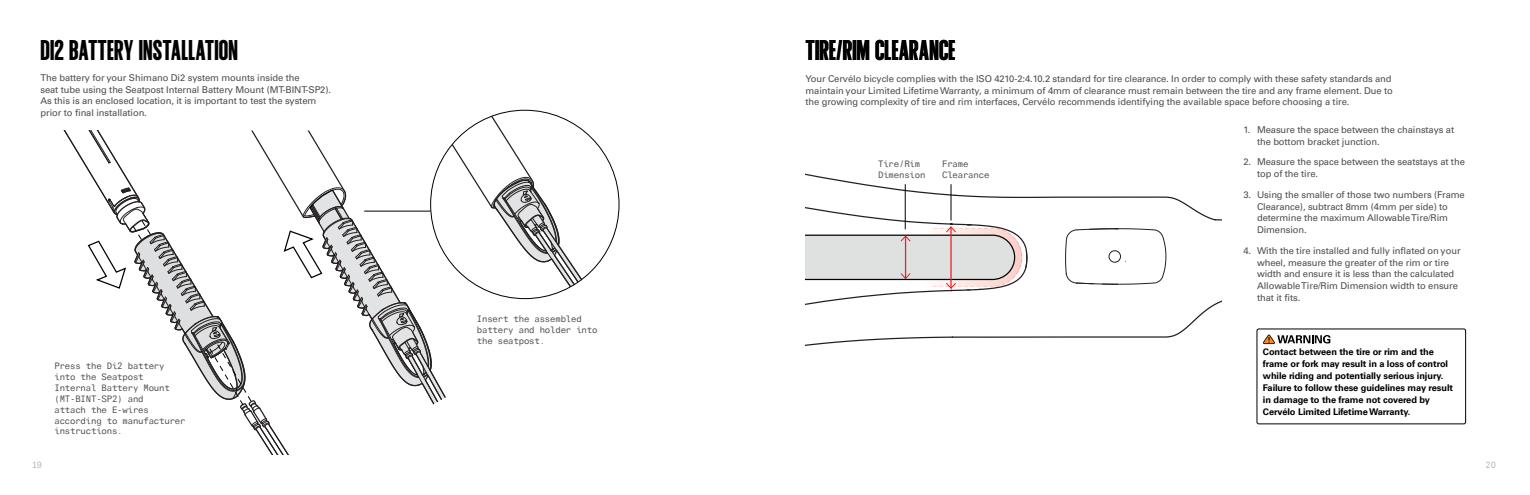
<style>
.page{position:relative;width:1530px;height:495px;background:#fff}
.page>*{position:absolute;margin:0;border:0;box-sizing:border-box;transform-origin:0 0}
.t1{font:25px "Cervelo Gothic No.2";letter-spacing:.005em;color:#000}
.t2{font:9.38px/11.8px "Univers LTCYR 55 Roman";letter-spacing:-.01em;color:#4d4d4f}
.t3{font:700 9.25px/11.9px "Univers LTCYR 65";letter-spacing:-.01em;color:#000}
.t4{font:9px/10.9px "Linotype Univers Typewrtr";letter-spacing:-.02em;color:#4d4d4f}
.t5{font:8.75px "Linotype Univers Typewrtr";color:#b1b4b6}
</style>
<div class="page">
<svg style="left:63px;top:110px;width:528px;height:344px"></svg>
<svg style="left:1028px;top:196px;width:193px;height:25px"></svg>
<svg style="left:806px;top:173px;width:222px;height:51px"></svg>
<hr style="left:365px;top:211px;width:65px;height:1px;background:#000">
<svg style="left:1263px;top:335px;width:67px;height:9px"></svg>
<div style="left:1257px;top:329px;width:209px;height:95px;border:1px solid #000;border-radius:2px"></div>
<svg style="left:806px;top:224px;width:415px;height:122px"></svg>
<hr style="left:905px;top:184px;width:1px;height:45px;background:#000">
<hr style="left:951px;top:184px;width:1px;height:36px;background:#000">
<h1 class="t1" style="left:41px;top:35px;width:199px">DI2 BATTERY INSTALLATION</h1>
<p class="t2" style="left:41px;top:71px;width:292px">The battery for your Shimano Di2 system mounts inside the<br>seat tube using the Seatpost Internal Battery Mount (MT-BINT-SP2).<br>As this is an enclosed location, it is important to test the system prior to final installation.</p>
<p class="t4" style="left:54px;top:360px;width:133px">Press the Di2 battery into the Seatpost<br>Internal Battery Mount (MT-BINT-SP2) and<br>attach the E-wires according to manufacturer instructions.</p>
<p class="t4" style="left:477px;top:313px;width:122px">Insert the assembled battery and holder into the seatpost.</p>
<h1 class="t1" style="left:806px;top:35px;width:152px">TIRE/RIM CLEARANCE</h1>
<p class="t2" style="left:806px;top:72px;width:589px">Your Cervélo bicycle complies with the ISO 4210-2:4.10.2 standard for tire clearance. In order to comply with these safety standards and maintain your Limited Lifetime Warranty, a minimum of 4mm of clearance must remain between the tire and any frame element. Due to the growing complexity of tire and rim interfaces, Cervélo recommends identifying the available space before choosing a tire.</p>
<p class="t2" style="left:1257px;top:123px;width:199px;text-indent:-14px">1. Measure the space between the chainstays at the bottom bracket junction.</p>
<p class="t2" style="left:1257px;top:156px;width:209px;text-indent:-14px">2. Measure the space between the seatstays at the top of the tire.</p>
<p class="t2" style="left:1257px;top:188px;width:209px;text-indent:-14px">3. Using the smaller of those two numbers (Frame Clearance), subtract 8mm (4mm per side) to determine the maximum Allowable Tire/Rim Dimension.</p>
<p class="t2" style="left:1257px;top:244px;width:205px;text-indent:-14px">4. With the tire installed and fully inflated on your wheel, measure the greater of the rim or tire width and ensure it is less than the calculated Allowable Tire/Rim Dimension width to ensure that it fits.</p>
<p class="t4" style="left:878px;top:159px;width:49px">Tire/Rim<br>Dimension</p>
<p class="t4" style="left:942px;top:159px;width:49px">Frame<br>Clearance</p>
<p class="t3" style="left:1263px;top:346px;width:192px">Contact between the tire or rim and the frame or fork may result in a loss of control while riding and potentially serious injury.<br>Failure to follow these guidelines may result in damage to the frame not covered by Cervélo Limited Lifetime Warranty.</p>
<p class="t5" style="left:32px;top:459px;width:12px">19</p>
<p class="t5" style="left:1486px;top:459px;width:12px">20</p>
</div>
